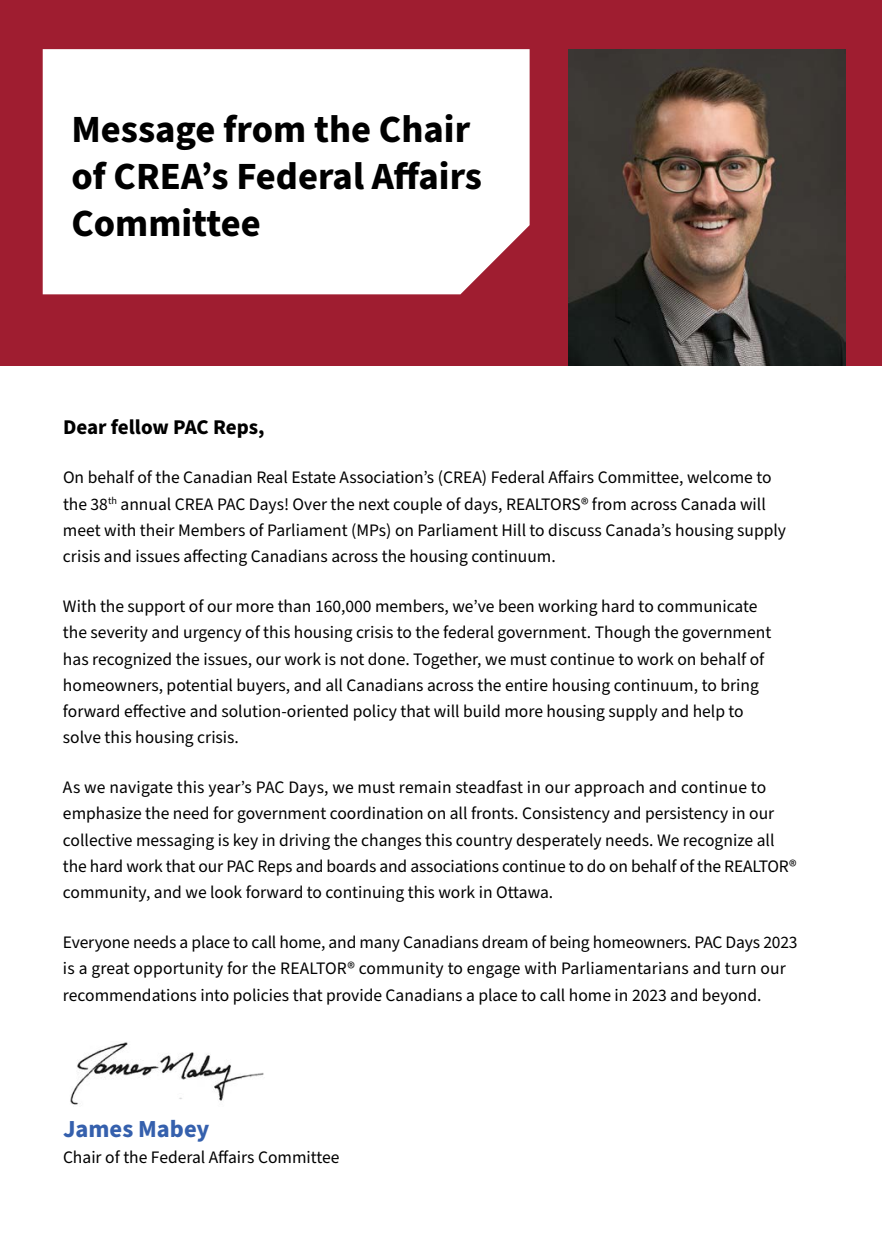
<style>
.page{position:relative;width:882px;height:1260px;background:#fff}
.page>*{position:absolute;margin:0;border:0;box-sizing:border-box;transform-origin:0 0}
.t1{font:700 38.5px/47.2px "Source Sans Pro";color:#000}
.t2{font:700 24.5px "Source Sans Pro";color:#3560ad}
.t3{font:700 21px "Source Sans Pro";letter-spacing:-.005em;color:#000}
.t4{font:17.5px/26.2px "Source Sans Pro";color:#000}
</style>
<div class="page">
<div style="left:0;top:0;width:882px;height:365px;background:#9f1d30"></div>
<div style="left:43px;top:49px;width:487px;height:245px;background:#fff"></div>
<img style="left:568px;top:49px;width:277px;height:316px">
<img style="left:70px;top:1042px;width:194px;height:63px">
<h1 class="t1" style="left:71px;top:106px;width:412px">Message from the Chair of CREA’s Federal Affairs<br>Committee</h1>
<p class="t3" style="left:63px;top:412px;width:203px">Dear fellow PAC Reps,</p>
<p class="t4" style="left:63px;top:465px;width:725px">On behalf of the Canadian Real Estate Association’s (CREA) Federal Affairs Committee, welcome to the 38<sup>th</sup> annual CREA PAC Days! Over the next couple of days, REALTORS® from across Canada will meet with their Members of Parliament (MPs) on Parliament Hill to discuss Canada’s housing supply crisis and issues affecting Canadians across the housing continuum.</p>
<p class="t4" style="left:63px;top:594px;width:710px">With the support of our more than 160,000 members, we’ve been working hard to communicate the severity and urgency of this housing crisis to the federal government. Though the government has recognized the issues, our work is not done. Together, we must continue to work on behalf of homeowners, potential buyers, and all Canadians across the entire housing continuum, to bring forward effective and solution-oriented policy that will build more housing supply and help to solve this housing crisis.</p>
<p class="t4" style="left:63px;top:775px;width:735px">As we navigate this year’s PAC Days, we must remain steadfast in our approach and continue to emphasize the need for government coordination on all fronts. Consistency and persistency in our collective messaging is key in driving the changes this country desperately needs. We recognize all the hard work that our PAC Reps and boards and associations continue to do on behalf of the REALTOR® community, and we look forward to continuing this work in Ottawa.</p>
<p class="t4" style="left:63px;top:930px;width:736px">Everyone needs a place to call home, and many Canadians dream of being homeowners. PAC Days 2023 is a great opportunity for the REALTOR® community to engage with Parliamentarians and turn our recommendations into policies that provide Canadians a place to call home in 2023 and beyond.</p>
<h2 class="t2" style="left:63px;top:1112px;width:148px">James Mabey</h2>
<p class="t4" style="left:63px;top:1145px;width:278px">Chair of the Federal Affairs Committee</p>
</div>
